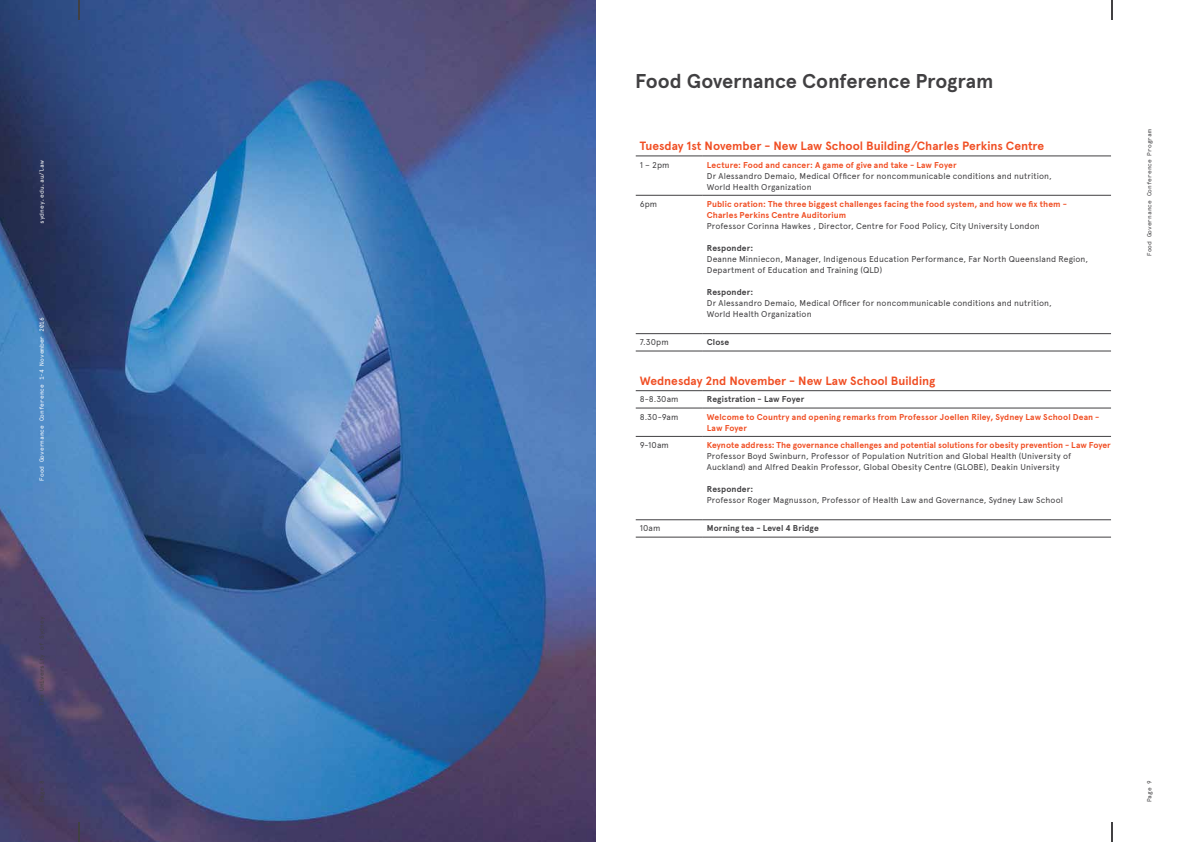
<style>
.page{position:relative;width:1191px;height:842px;background:#fff}
.page>*{position:absolute;margin:0;border:0;box-sizing:border-box;transform-origin:0 0}
.t1{font:700 20px "Apercu Pro";letter-spacing:-.005em;color:#414042}
.t2{font:700 12px "Apercu Pro";letter-spacing:-.005em;color:#f04e23}
.t3{font:8.5px/11px "Apercu Pro";letter-spacing:.015em;color:#414042}
.t4{font:700 8.5px/11px "Apercu Pro";letter-spacing:.01em;color:#f04e23}
.t5{font:700 8.5px "Apercu Pro";letter-spacing:.01em;color:#414042}
.t6{font:6px "Apercu Pro Mono";color:#414042}
.t7{font:6px "Apercu Pro Mono";color:#fff}
</style>
<div class="page">
<hr style="left:636px;top:390px;width:67px;height:1px;background:#414042">
<hr style="left:703px;top:390px;width:408px;height:1px;background:#414042">
<hr style="left:636px;top:333px;width:67px;height:1px;background:#414042">
<hr style="left:703px;top:333px;width:408px;height:1px;background:#414042">
<hr style="left:636px;top:351px;width:67px;height:1px;background:#414042">
<hr style="left:703px;top:351px;width:408px;height:1px;background:#414042">
<hr style="left:636px;top:155px;width:67px;height:1px;background:#414042">
<hr style="left:703px;top:155px;width:408px;height:1px;background:#414042">
<hr style="left:636px;top:537px;width:67px;height:1px;background:#414042">
<hr style="left:703px;top:537px;width:408px;height:1px;background:#414042">
<hr style="left:636px;top:408px;width:67px;height:1px;background:#414042">
<hr style="left:703px;top:408px;width:408px;height:1px;background:#414042">
<hr style="left:636px;top:436px;width:67px;height:1px;background:#414042">
<hr style="left:703px;top:436px;width:408px;height:1px;background:#414042">
<hr style="left:636px;top:519px;width:67px;height:1px;background:#414042">
<hr style="left:703px;top:519px;width:408px;height:1px;background:#414042">
<hr style="left:636px;top:195px;width:67px;height:1px;background:#414042">
<hr style="left:703px;top:195px;width:408px;height:1px;background:#414042">
<img style="left:0;top:0;width:595px;height:842px">
<hr style="left:1110px;top:822px;width:2px;height:20px;background:#414042">
<hr style="left:1110px;top:0;width:2px;height:20px;background:#414042">
<svg style="left:79px;top:822px;width:1px;height:20px"></svg>
<svg style="left:79px;top:0;width:1px;height:20px"></svg>
<p class="t7" style="left:37px;top:224px;width:65px;rotate:-90deg">sydney.edu.au/law</p>
<p class="t7" style="left:37px;top:481px;width:165px;rotate:-90deg">Food Governance Conference 1-4 November 2016</p>
<p class="t6" style="left:37px;top:706px;width:91px;rotate:-90deg">The University of Sydney</p>
<h1 class="t1" style="left:635px;top:66px;width:360px">Food Governance Conference Program</h1>
<h2 class="t2" style="left:640px;top:137px;width:406px">Tuesday 1st November - New Law School Building/Charles Perkins Centre</h2>
<p class="t3" style="left:640px;top:159px;width:31px">1 – 2pm</p>
<p class="t4" style="left:707px;top:159px;width:251px">Lecture: Food and cancer: A game of give and take - Law Foyer</p>
<p class="t3" style="left:707px;top:170px;width:346px">Dr Alessandro Demaio, Medical Officer for noncommunicable conditions and nutrition,<br>World Health Organization</p>
<p class="t3" style="left:640px;top:198px;width:19px">6pm</p>
<p class="t4" style="left:707px;top:198px;width:361px">Public oration: The three biggest challenges facing the food system, and how we fix them -<br>Charles Perkins Centre Auditorium</p>
<p class="t3" style="left:707px;top:220px;width:334px">Professor Corinna Hawkes , Director, Centre for Food Policy, City University London</p>
<p class="t5" style="left:707px;top:242px;width:48px">Responder:</p>
<p class="t3" style="left:707px;top:253px;width:383px">Deanne Minniecon, Manager, Indigenous Education Performance, Far North Queensland Region,<br>Department of Education and Training (QLD)</p>
<p class="t5" style="left:707px;top:286px;width:48px">Responder:</p>
<p class="t3" style="left:707px;top:297px;width:346px">Dr Alessandro Demaio, Medical Officer for noncommunicable conditions and nutrition,<br>World Health Organization</p>
<p class="t3" style="left:640px;top:336px;width:31px">7.30pm</p>
<p class="t5" style="left:707px;top:336px;width:24px">Close</p>
<h2 class="t2" style="left:640px;top:372px;width:297px">Wednesday 2nd November - New Law School Building</h2>
<p class="t3" style="left:640px;top:393px;width:40px">8-8.30am</p>
<p class="t5" style="left:707px;top:393px;width:99px">Registration - Law Foyer</p>
<p class="t3" style="left:640px;top:411px;width:40px">8.30-9am</p>
<p class="t4" style="left:707px;top:411px;width:394px">Welcome to Country and opening remarks from Professor Joellen Riley, Sydney Law School Dean -<br>Law Foyer</p>
<p class="t3" style="left:640px;top:439px;width:31px">9-10am</p>
<p class="t4" style="left:707px;top:439px;width:405px">Keynote address: The governance challenges and potential solutions for obesity prevention - Law Foyer</p>
<p class="t3" style="left:707px;top:450px;width:366px">Professor Boyd Swinburn, Professor of Population Nutrition and Global Health (University of<br>Auckland) and Alfred Deakin Professor, Global Obesity Centre (GLOBE), Deakin University</p>
<p class="t5" style="left:707px;top:483px;width:48px">Responder:</p>
<p class="t3" style="left:707px;top:494px;width:358px">Professor Roger Magnusson, Professor of Health Law and Governance, Sydney Law School</p>
<p class="t3" style="left:640px;top:522px;width:22px">10am</p>
<p class="t5" style="left:707px;top:522px;width:113px">Morning tea - Level 4 Bridge</p>
<p class="t6" style="left:1144px;top:256px;width:128px;rotate:-90deg">Food Governance Conference Program</p>
<p class="t6" style="left:37px;top:802px;width:24px;rotate:-90deg">Page 8</p>
<p class="t6" style="left:1144px;top:802px;width:24px;rotate:-90deg">Page 9</p>
</div>
